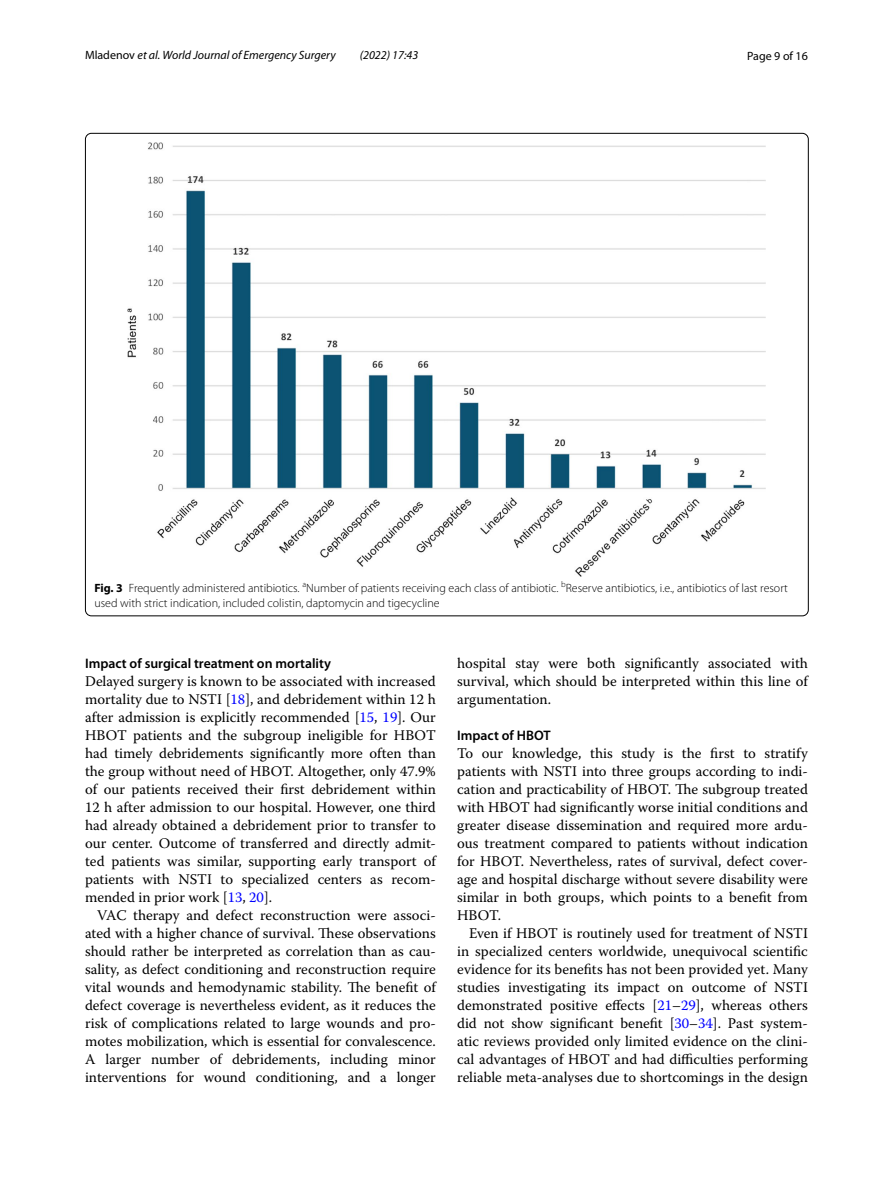
<style>
.page{position:relative;width:893px;height:1187px;background:#fff}
.page>*{position:absolute;margin:0;border:0;box-sizing:border-box;transform-origin:0 0}
.t1{font:14.7px/18px "Warnock Pro";color:#000;text-align:justify}
.t2{font:600 13.8px "Myriad Pro";color:#000}
.t3{font:300 12px/15px "Myriad Pro";color:#000}
.t4{font:italic 12px "Myriad Pro";color:#000}
.t5{font:12px "Myriad Pro";color:#000}
.s1{font-style:normal}
.s2{font-weight:700}
.s3{color:#00f}
</style>
<div class="page">
<img style="left:128px;top:142px;width:638px;height:434px">
<p class="t4" style="left:85px;top:48px;width:252px"><span class="s1">Mladenov</span> et al. World Journal of Emergency Surgery</p>
<p class="t4" style="left:360px;top:48px;width:60px">(2022) 17:43</p>
<p class="t5" style="left:747px;top:48px;width:62px">Page 9 of 16</p>
<p class="t3" style="left:94px;top:580px;width:695px"><span class="s2">Fig. 3</span> Frequently administered antibiotics. <sup>a</sup>Number of patients receiving each class of antibiotic. <sup>b</sup>Reserve antibiotics, i.e., antibiotics of last resort used with strict indication, included colistin, daptomycin and tigecycline</p>
<p class="t2" style="left:85px;top:654px;width:247px">Impact of surgical treatment on mortality</p>
<p class="t1" style="left:85px;top:671px;width:352px">Delayed surgery is known to be associated with increased mortality due to NSTI [<span class="s3">18</span>], and debridement within 12 h after admission is explicitly recommended [<span class="s3">15</span>, <span class="s3">19</span>]. Our HBOT patients and the subgroup ineligible for HBOT had timely debridements significantly more often than the group without need of HBOT. Altogether, only 47.9% of our patients received their first debridement within 12 h after admission to our hospital. However, one third had already obtained a debridement prior to transfer to our center. Outcome of transferred and directly admit&shy;ted patients was similar, supporting early transport of patients with NSTI to specialized centers as recom&shy;mended in prior work [<span class="s3">13</span>, <span class="s3">20</span>].</p>
<p class="t1" style="left:85px;top:905px;width:352px;text-indent:12px">VAC therapy and defect reconstruction were associ&shy;ated with a higher chance of survival. These observations should rather be interpreted as correlation than as cau&shy;sality, as defect conditioning and reconstruction require vital wounds and hemodynamic stability. The benefit of defect coverage is nevertheless evident, as it reduces the risk of complications related to large wounds and pro&shy;motes mobilization, which is essential for convalescence.<br>A larger number of debridements, including minor interventions for wound conditioning, and a longer</p>
<p class="t1" style="left:457px;top:654px;width:352px">hospital stay were both significantly associated with survival, which should be interpreted within this line of argumentation.</p>
<p class="t2" style="left:457px;top:726px;width:95px">Impact of HBOT</p>
<p class="t1" style="left:457px;top:744px;width:352px">To our knowledge, this study is the first to stratify patients with NSTI into three groups according to indi&shy;cation and practicability of HBOT. The subgroup treated with HBOT had significantly worse initial conditions and greater disease dissemination and required more ardu&shy;ous treatment compared to patients without indication for HBOT. Nevertheless, rates of survival, defect cover&shy;age and hospital discharge without severe disability were similar in both groups, which points to a benefit from HBOT.</p>
<p class="t1" style="left:457px;top:924px;width:352px;text-indent:12px">Even if HBOT is routinely used for treatment of NSTI in specialized centers worldwide, unequivocal scientific evidence for its benefits has not been provided yet. Many studies investigating its impact on outcome of NSTI demonstrated positive effects [<span class="s3">21</span>–<span class="s3">29</span>], whereas others did not show significant benefit [<span class="s3">30</span>–<span class="s3">34</span>]. Past system&shy;atic reviews provided only limited evidence on the clini&shy;cal advantages of HBOT and had difficulties performing reliable meta-analyses due to shortcomings in the design</p>
</div>
